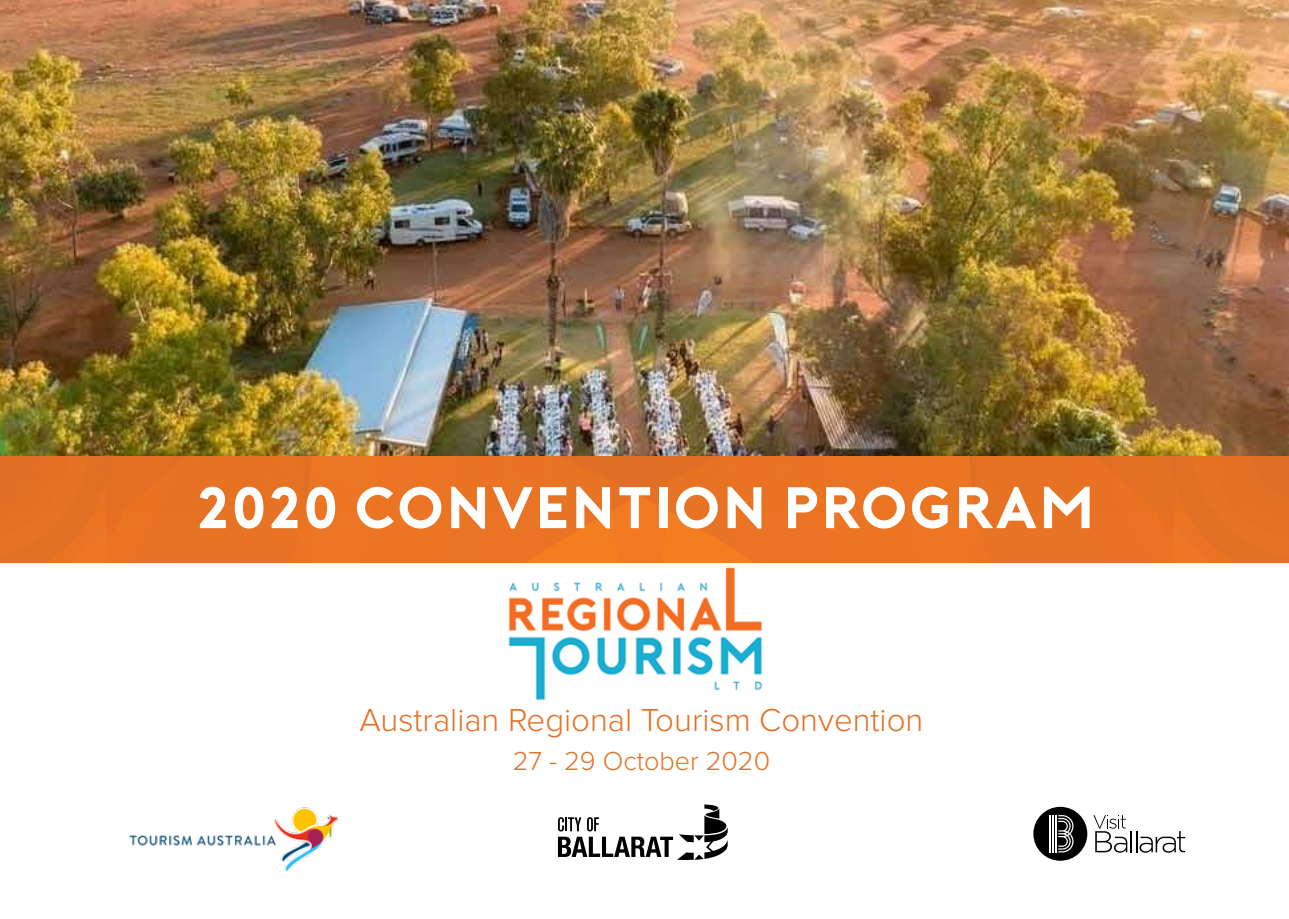
<style>
.page{position:relative;width:1289px;height:919px;background:#fff}
.page>*{position:absolute;margin:0;border:0;box-sizing:border-box;transform-origin:0 0}
.t1{font:700 58.5px "Porter";color:#fff}
.t2{font:300 33px "Proxima Nova";color:#e47125}
.t3{font:300 27px "Proxima Nova";color:#e47125}
</style>
<div class="page">
<img style="left:472px;top:562px;width:332px;height:139px">
<img style="left:0;top:0;width:1288px;height:456px">
<img style="left:0;top:456px;width:1288px;height:106px">
<svg style="left:558px;top:804px;width:169px;height:55px"></svg>
<hr style="left:1130px;top:831px;width:2px;height:21px;background:#000">
<hr style="left:1135px;top:831px;width:2px;height:21px;background:#000">
<svg style="left:1139px;top:831px;width:46px;height:21px"></svg>
<svg style="left:1093px;top:815px;width:34px;height:37px"></svg>
<div style="left:1033px;top:806px;width:54px;height:54px;background:#000;border-radius:50%"></div>
<hr style="left:1052px;top:815px;width:1px;height:37px;background:#fff">
<hr style="left:1049px;top:815px;width:1px;height:37px;background:#fff">
<hr style="left:1055px;top:815px;width:1px;height:37px;background:#fff">
<svg style="left:1058px;top:815px;width:15px;height:37px"></svg>
<img style="left:129px;top:807px;width:210px;height:65px">
<h1 class="t1" style="left:196px;top:476px;width:901px">2020 CONVENTION PROGRAM</h1>
<p class="t2" style="left:359px;top:704px;width:565px">Australian Regional Tourism Convention</p>
<p class="t3" style="left:513px;top:748px;width:259px">27 - 29 October 2020</p>
</div>
